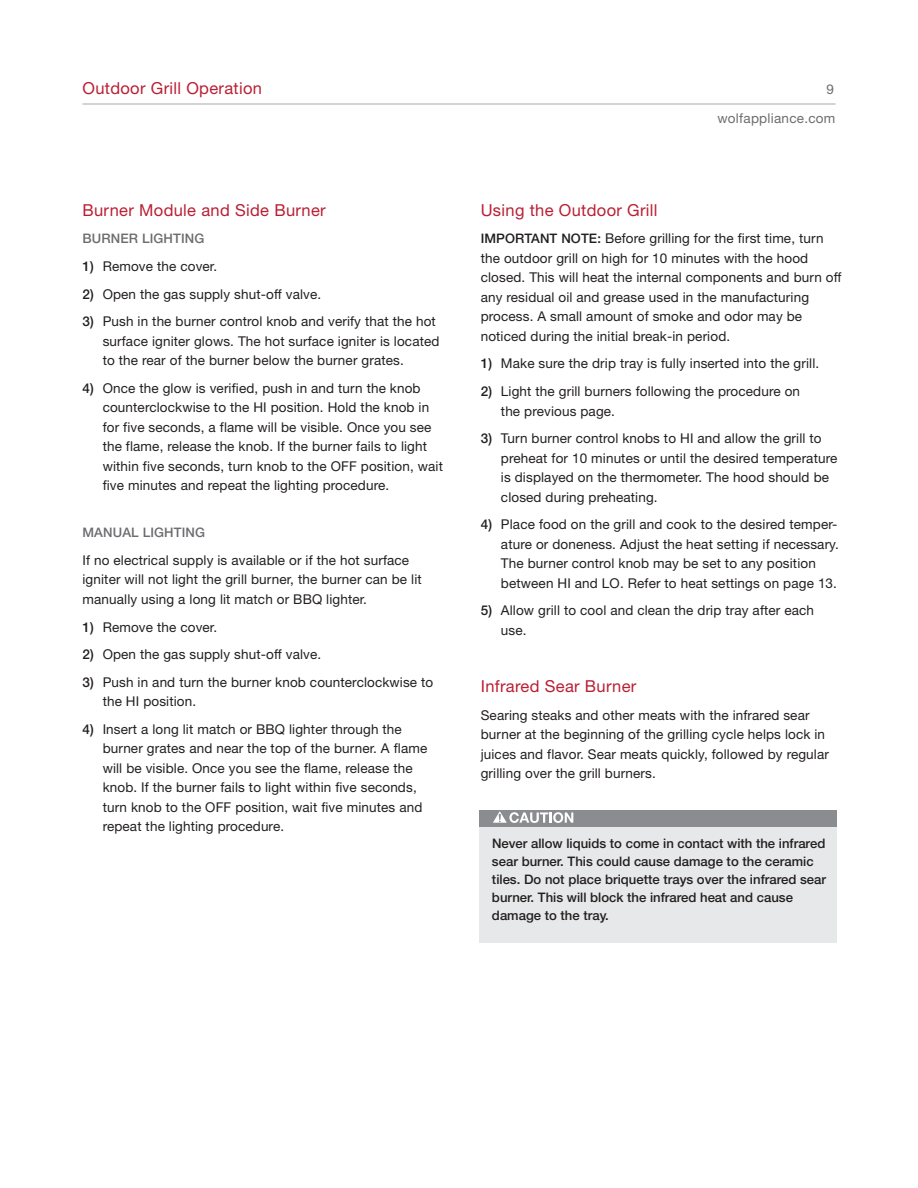
<style>
.page{position:relative;width:918px;height:1188px;background:#fff}
.page>*{position:absolute;margin:0;border:0;box-sizing:border-box;transform-origin:0 0}
.t1{font:16.5px "Helvetica Neue LT Std";letter-spacing:.02em;color:#ba1f33}
.t2{font:13.5px/19.5px "Helvetica Neue LT Std";letter-spacing:.01em;color:#231f20}
.t3{font:13.5px/28.2px "Helvetica Neue LT Std";letter-spacing:.02em;color:#6c6d70;text-align:right}
.t4{font:500 13.2px/18px "Helvetica Neue LT Std";color:#231f20}
.t5{font:500 13.2px "Helvetica Neue LT Std";letter-spacing:.01em;color:#6c6d70}
.s1{font-weight:500}
.s2{font-weight:500;font-size:13.2px}
</style>
<div class="page">
<hr style="left:82px;top:104px;width:754px;height:1px;background:#a8a9ad">
<div style="left:479px;top:810px;width:358px;height:132px;background:#e7e8e9"></div>
<div style="left:479px;top:810px;width:358px;height:17px;background:#8a8c8f"></div>
<svg style="left:493px;top:811px;width:80px;height:12px"></svg>
<p class="t1" style="left:82px;top:83px;width:181px">Outdoor Grill Operation</p>
<p class="t3" style="left:717px;top:77px;width:120px">9 wolfappliance.com</p>
<p class="t1" style="left:82px;top:204px;width:245px">Burner Module and Side Burner</p>
<p class="t5" style="left:82px;top:234px;width:123px">BURNER LIGHTING</p>
<p class="t2" style="left:82px;top:258px;width:136px"><span class="s1">1)</span> Remove the cover.</p>
<p class="t2" style="left:83px;top:285px;width:240px"><span class="s1">2)</span> Open the gas supply shut-off valve.</p>
<p class="t2" style="left:103px;top:313px;width:338px;text-indent:-20px"><span class="s1">3)</span> Push in the burner control knob and verify that the hot surface igniter glows. The hot surface igniter is located to the rear of the burner below the burner grates.</p>
<p class="t2" style="left:103px;top:380px;width:342px;text-indent:-20px"><span class="s1">4)</span> Once the glow is verified, push in and turn the knob counterclockwise to the HI position. Hold the knob in for five seconds, a flame will be visible. Once you see the flame, release the knob. If the burner fails to light within five seconds, turn knob to the OFF position, wait five minutes and repeat the lighting procedure.</p>
<p class="t5" style="left:82px;top:528px;width:124px">MANUAL LIGHTING</p>
<p class="t2" style="left:82px;top:552px;width:341px">If no electrical supply is available or if the hot surface igniter will not light the grill burner, the burner can be lit manually using a long lit match or BBQ lighter.</p>
<p class="t2" style="left:83px;top:618px;width:136px"><span class="s1">1)</span> Remove the cover.</p>
<p class="t2" style="left:83px;top:646px;width:240px"><span class="s1">2)</span> Open the gas supply shut-off valve.</p>
<p class="t2" style="left:103px;top:674px;width:332px;text-indent:-20px"><span class="s1">3)</span> Push in and turn the burner knob counterclockwise to the HI position.</p>
<p class="t2" style="left:103px;top:721px;width:326px;text-indent:-20px"><span class="s1">4)</span> Insert a long lit match or BBQ lighter through the burner grates and near the top of the burner. A flame will be visible. Once you see the flame, release the knob. If the burner fails to light within five seconds, turn knob to the OFF position, wait five minutes and repeat the lighting procedure.</p>
<p class="t1" style="left:481px;top:204px;width:178px">Using the Outdoor Grill</p>
<p class="t2" style="left:481px;top:230px;width:362px"><span class="s2">IMPORTANT NOTE:</span> Before grilling for the first time, turn the outdoor grill on high for 10 minutes with the hood closed. This will heat the internal components and burn off any residual oil and grease used in the manufacturing process. A small amount of smoke and odor may be noticed during the initial break-in period.</p>
<p class="t2" style="left:481px;top:355px;width:340px"><span class="s1">1)</span> Make sure the drip tray is fully inserted into the grill.</p>
<p class="t2" style="left:501px;top:383px;width:301px;text-indent:-20px"><span class="s1">2)</span> Light the grill burners following the procedure on the previous page.</p>
<p class="t2" style="left:501px;top:430px;width:338px;text-indent:-20px"><span class="s1">3)</span> Turn burner control knobs to HI and allow the grill to preheat for 10 minutes or until the desired temperature is displayed on the thermometer. The hood should be closed during preheating.</p>
<p class="t2" style="left:501px;top:516px;width:339px;text-indent:-20px"><span class="s1">4)</span> Place food on the grill and cook to the desired temper&shy;ature or doneness. Adjust the heat setting if necessary.<br>The burner control knob may be set to any position between HI and LO. Refer to heat settings on page 13.</p>
<p class="t2" style="left:501px;top:602px;width:315px;text-indent:-20px"><span class="s1">5)</span> Allow grill to cool and clean the drip tray after each use.</p>
<p class="t1" style="left:481px;top:681px;width:157px">Infrared Sear Burner</p>
<p class="t2" style="left:481px;top:707px;width:350px">Searing steaks and other meats with the infrared sear burner at the beginning of the grilling cycle helps lock in juices and flavor. Sear meats quickly, followed by regular grilling over the grill burners.</p>
<p class="t4" style="left:492px;top:835px;width:336px">Never allow liquids to come in contact with the infrared sear burner. This could cause damage to the ceramic tiles. Do not place briquette trays over the infrared sear burner. This will block the infrared heat and cause damage to the tray.</p>
</div>
